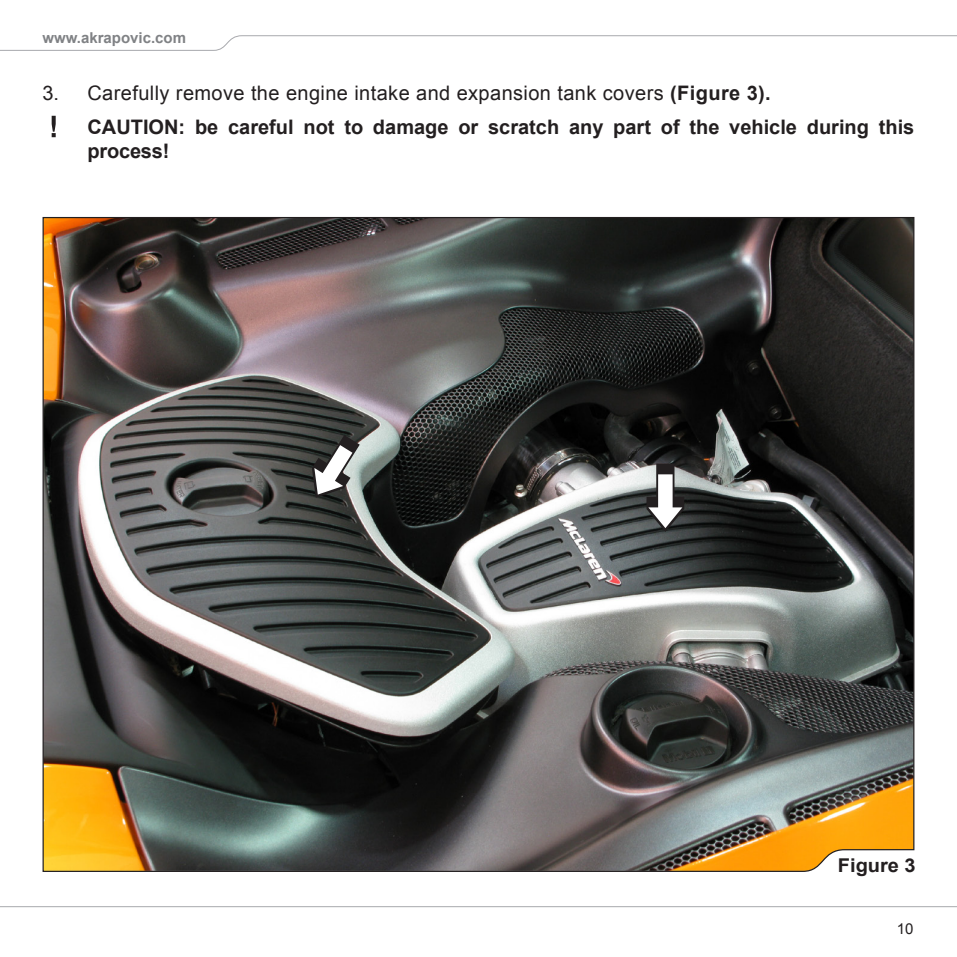
<style>
.page{position:relative;width:957px;height:957px;background:#fff}
.page>*{position:absolute;margin:0;border:0;box-sizing:border-box;transform-origin:0 0}
.body_txt_bullets{font:700 20px/24px "Arial";color:#231f20}
.body_txt_bullets-2{font:20px "Arial";letter-spacing:.02em;color:#231f20}
.body_txt_bold{font:700 19px "Arial";color:#231f20;scale:1.05 1}
.t1{font:700 15px "Arial";color:#808285}
.t2{font:15px "Arial";color:#231f20}
.s1{font-weight:700}
</style>
<div class="page">
<svg style="left:0;top:35px;width:957px;height:16px"></svg>
<svg style="left:0;top:906px;width:957px;height:2px"></svg>
<img style="left:42px;top:216px;width:873px;height:656px">
<svg style="left:52px;top:116px;width:4px;height:21px"></svg>
<svg style="left:646px;top:463px;width:38px;height:69px"></svg>
<svg style="left:312px;top:435px;width:48px;height:63px"></svg>
<p class="t1" style="left:42px;top:28px;width:145px">www.akrapovic.com</p>
<p class="body_txt_bullets-2" style="left:42px;top:79px;width:730px">3. Carefully remove the engine intake and expansion tank covers <span class="s1">(Figure 3).</span></p>
<p class="body_txt_bullets" style="left:87px;top:115px;width:828px">CAUTION: be careful not to damage or scratch any part of the vehicle during this process!</p>
<p class="body_txt_bold" style="left:838px;top:853px;width:76px">Figure 3</p>
<p class="t2" style="left:897px;top:918px;width:18px">10</p>
</div>
